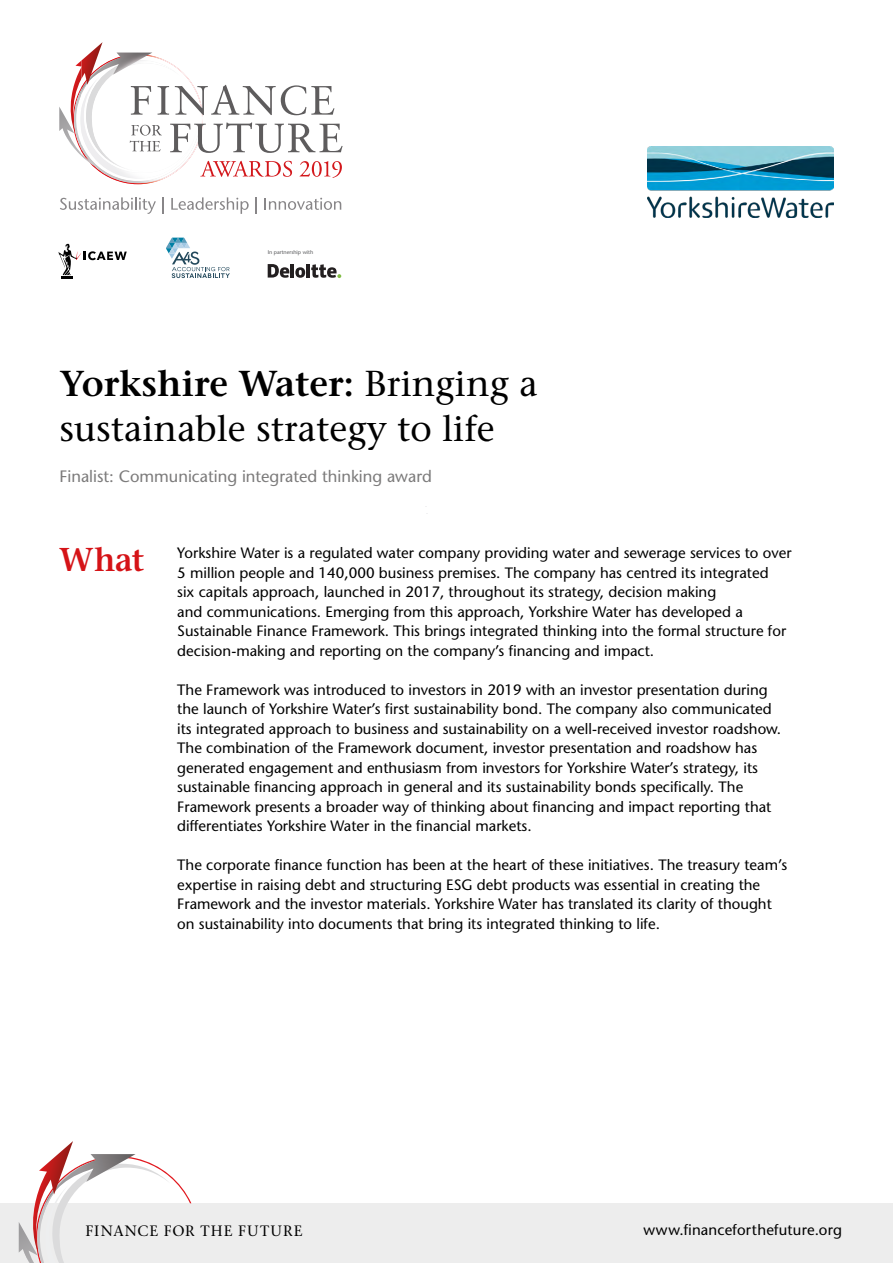
<style>
.page{position:relative;width:893px;height:1263px;background:#fff}
.page>*{position:absolute;margin:0;border:0;box-sizing:border-box;transform-origin:0 0}
.t1{font:36px/45px "Stone Serif";color:#000}
.t2{font:16.5px "Stone Sans";color:#7c7b7b}
.t3{font:15px/19.5px "Stone Sans";color:#000}
.t4{font:15px "Stone Serif";letter-spacing:.07em;color:#000}
.t5{font:5.4px "Stone Sans";color:#595a5c}
.s1{font-weight:600}
.s2{font-family:"Stone Serif";font-weight:600;font-size:33px;color:#d51317}
</style>
<div class="page">
<div style="left:0;top:1203px;width:893px;height:60px;background:#ededed"></div>
<svg style="left:19px;top:1141px;width:172px;height:122px"></svg>
<img style="left:89px;top:42px;width:14px;height:12px">
<svg style="left:60px;top:197px;width:96px;height:17px"></svg>
<svg style="left:162px;top:197px;width:1px;height:17px"></svg>
<svg style="left:171px;top:197px;width:78px;height:17px"></svg>
<svg style="left:256px;top:197px;width:1px;height:17px"></svg>
<svg style="left:265px;top:198px;width:76px;height:12px"></svg>
<svg style="left:166px;top:238px;width:64px;height:40px"></svg>
<hr style="left:291px;top:264px;width:3px;height:14px;background:#231f20">
<svg style="left:295px;top:264px;width:46px;height:14px"></svg>
<svg style="left:268px;top:264px;width:21px;height:14px"></svg>
<svg style="left:59px;top:244px;width:68px;height:34px"></svg>
<svg style="left:59px;top:54px;width:284px;height:131px"></svg>
<img style="left:647px;top:146px;width:186px;height:72px">
<p class="t5" style="left:268px;top:249px;width:47px">In partnership with</p>
<h1 class="t1" style="left:60px;top:361px;width:480px"><span class="s1">Yorkshire Water:</span> Bringing a sustainable strategy to life</h1>
<p class="t2" style="left:60px;top:466px;width:374px">Finalist: Communicating integrated thinking award</p>
<p class="t3" style="left:177px;top:543px;width:616px;text-indent:-118px"><span class="s2">What</span> Yorkshire Water is a regulated water company providing water and sewerage services to over 5 million people and 140,000 business premises. The company has centred its integrated<br>six capitals approach, launched in 2017, throughout its strategy, decision making<br>and communications. Emerging from this approach, Yorkshire Water has developed a Sustainable Finance Framework. This brings integrated thinking into the formal structure for decision-making and reporting on the company’s financing and impact.</p>
<p class="t3" style="left:177px;top:679px;width:605px">The Framework was introduced to investors in 2019 with an investor presentation during the launch of Yorkshire Water’s first sustainability bond. The company also communicated its integrated approach to business and sustainability on a well-received investor roadshow.<br>The combination of the Framework document, investor presentation and roadshow has generated engagement and enthusiasm from investors for Yorkshire Water’s strategy, its sustainable financing approach in general and its sustainability bonds specifically. The Framework presents a broader way of thinking about financing and impact reporting that differentiates Yorkshire Water in the financial markets.</p>
<p class="t3" style="left:177px;top:855px;width:611px">The corporate finance function has been at the heart of these initiatives. The treasury team’s expertise in raising debt and structuring ESG debt products was essential in creating the Framework and the investor materials. Yorkshire Water has translated its clarity of thought on sustainability into documents that bring its integrated thinking to life.</p>
<p class="t4" style="left:85px;top:1222px;width:219px">FINANCE FOR THE FUTURE</p>
<p class="t3" style="left:643px;top:1220px;width:200px">www.financeforthefuture.org</p>
</div>
